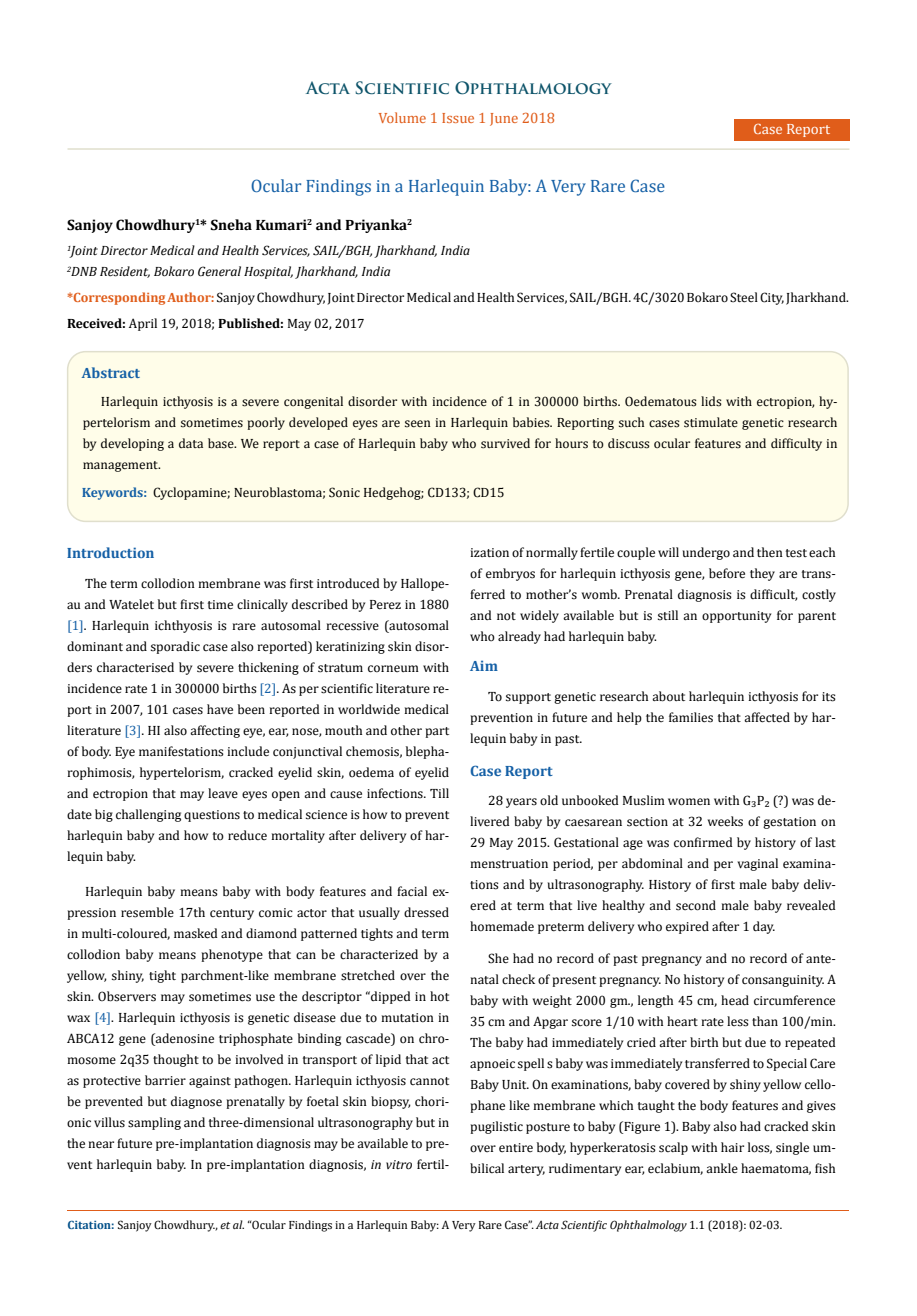
<style>
.page{position:relative;width:917px;height:1316px;background:#fff}
.page>*{position:absolute;margin:0;border:0;box-sizing:border-box;transform-origin:0 0}
.t1{font:18px "Cambria";color:#1560a6}
.t2{font:700 16.5px "Trajan Pro";color:#0e546a}
.t3{font:700 15px "Cambria";color:#000}
.t4{font:700 15px "Cambria";color:#1560a6}
.t5{font:15px "Cambria";color:#e05d1a}
.t6{font:15px "Cambria";color:#fff}
.t7{font:13.5px/21px "Cambria";color:#000;text-align:justify}
.t8{font:italic 13.5px/21px "Cambria";color:#000}
.t9{font:12px "Cambria";color:#000}
.s1{font-weight:700;color:#e05d1a}
.s2{font-weight:700}
.s3{font-weight:700;color:#1560a6}
.s4{color:#1560a6}
.s5{font-style:italic}
.s6{font-weight:700;color:#035089}
</style>
<div class="page">
<div style="left:734px;top:119px;width:115px;height:22px;background:#e05d1a"></div>
<div style="left:68px;top:352px;width:780px;height:169px;background:#fffde9;border-radius:18px"></div>
<div style="left:67px;top:351px;width:781px;height:171px;border:2px solid #e0dfcd;border-radius:18px"></div>
<hr style="left:67px;top:1210px;width:782px;height:1px;background:#e05d1a">
<hr style="left:67px;top:148px;width:782px;height:2px;background:#e0dfcd">
<p class="t2" style="left:306px;top:77px;width:306px">Acta Scientific Ophthalmology</p>
<p class="t5" style="left:378px;top:109px;width:178px">Volume 1 Issue 1 June 2018</p>
<p class="t6" style="left:753px;top:120px;width:78px">Case Report</p>
<h1 class="t1" style="left:251px;top:175px;width:416px">Ocular Findings in a Harlequin Baby: A Very Rare Case</h1>
<p class="t3" style="left:67px;top:214px;width:347px">Sanjoy Chowdhury<sup>1</sup>* Sneha Kumari<sup>2</sup> and Priyanka<sup>2</sup></p>
<p class="t8" style="left:67px;top:240px;width:404px"><sup>1</sup>Joint Director Medical and Health Services, SAIL/BGH, Jharkhand, India<br><sup>2</sup>DNB Resident, Bokaro General Hospital, Jharkhand, India</p>
<p class="t7" style="left:67px;top:287px;width:783px"><span class="s1">*Corresponding Author:</span> Sanjoy Chowdhury, Joint Director Medical and Health Services, SAIL/BGH. 4C/3020 Bokaro Steel City, Jharkhand.</p>
<p class="t7" style="left:67px;top:313px;width:299px"><span class="s2">Received:</span> April 19, 2018; <span class="s2">Published:</span> May 02, 2017</p>
<p class="t4" style="left:82px;top:362px;width:60px">Abstract</p>
<p class="t7" style="left:83px;top:390px;width:756px;text-indent:18px">Harlequin icthyosis is a severe congenital disorder with incidence of 1 in 300000 births. Oedematous lids with ectropion, hy&shy;pertelorism and sometimes poorly developed eyes are seen in Harlequin babies. Reporting such cases stimulate genetic research by developing a data base. We report a case of Harlequin baby who survived for hours to discuss ocular features and difficulty in management.</p>
<p class="t7" style="left:82px;top:481px;width:424px"><span class="s3">Keywords:</span> Cyclopamine; Neuroblastoma; Sonic Hedgehog; CD133; CD15</p>
<p class="t4" style="left:67px;top:542px;width:89px">Introduction</p>
<p class="t7" style="left:67px;top:573px;width:384px;text-indent:18px">The term collodion membrane was first introduced by Hallope&shy;au and Watelet but first time clinically described by Perez in 1880 <span class="s4">[1]</span>. Harlequin ichthyosis is rare autosomal recessive (autosomal dominant and sporadic case also reported) keratinizing skin disor&shy;ders characterised by severe thickening of stratum corneum with incidence rate 1 in 300000 births <span class="s4">[2]</span>. As per scientific literature re&shy;port in 2007, 101 cases have been reported in worldwide medical literature <span class="s4">[3]</span>. HI also affecting eye, ear, nose, mouth and other part of body. Eye manifestations include conjunctival chemosis, blepha&shy;rophimosis, hypertelorism, cracked eyelid skin, oedema of eyelid and ectropion that may leave eyes open and cause infections. Till date big challenging questions to medical science is how to prevent harlequin baby and how to reduce mortality after delivery of har&shy;lequin baby.</p>
<p class="t7" style="left:67px;top:881px;width:384px;text-indent:18px">Harlequin baby means baby with body features and facial ex&shy;pression resemble 17th century comic actor that usually dressed in multi-coloured, masked and diamond patterned tights and term collodion baby means phenotype that can be characterized by a yellow, shiny, tight parchment-like membrane stretched over the skin. Observers may sometimes use the descriptor “dipped in hot wax <span class="s4">[4]</span>. Harlequin icthyosis is genetic disease due to mutation in ABCA12 gene (adenosine triphosphate binding cascade) on chro&shy;mosome 2q35 thought to be involved in transport of lipid that act as protective barrier against pathogen. Harlequin icthyosis cannot be prevented but diagnose prenatally by foetal skin biopsy, chori&shy;onic villus sampling and three-dimensional ultrasonography but in the near future pre-implantation diagnosis may be available to pre&shy;vent harlequin baby. In pre-implantation diagnosis, <span class="s5">in vitro</span> fertil-</p>
<p class="t7" style="left:470px;top:541px;width:367px">ization of normally fertile couple will undergo and then test each of embryos for harlequin icthyosis gene, before they are trans&shy;ferred to mother’s womb. Prenatal diagnosis is difficult, costly and not widely available but is still an opportunity for parent who already had harlequin baby.</p>
<p class="t4" style="left:470px;top:655px;width:29px">Aim</p>
<p class="t7" style="left:470px;top:685px;width:367px;text-indent:18px">To support genetic research about harlequin icthyosis for its prevention in future and help the families that affected by har&shy;lequin baby in past.</p>
<p class="t4" style="left:470px;top:760px;width:84px">Case Report</p>
<p class="t7" style="left:470px;top:790px;width:367px;text-indent:18px">28 years old unbooked Muslim women with G₃P₂ (?) was de&shy;livered baby by caesarean section at 32 weeks of gestation on 29 May 2015. Gestational age was confirmed by history of last menstruation period, per abdominal and per vaginal examina&shy;tions and by ultrasonography. History of first male baby deliv&shy;ered at term that live healthy and second male baby revealed homemade preterm delivery who expired after 1 day.</p>
<p class="t7" style="left:470px;top:948px;width:367px;text-indent:18px">She had no record of past pregnancy and no record of ante&shy;natal check of present pregnancy. No history of consanguinity. A baby with weight 2000 gm., length 45 cm, head circumference 35 cm and Apgar score 1/10 with heart rate less than 100/min.<br>The baby had immediately cried after birth but due to repeated apnoeic spell s baby was immediately transferred to Special Care Baby Unit. On examinations, baby covered by shiny yellow cello&shy;phane like membrane which taught the body features and gives pugilistic posture to baby (Figure 1). Baby also had cracked skin over entire body, hyperkeratosis scalp with hair loss, single um&shy;bilical artery, rudimentary ear, eclabium, ankle haematoma, fish</p>
<p class="t9" style="left:67px;top:1217px;width:716px"><span class="s6">Citation:</span> Sanjoy Chowdhury., <span class="s5">et al</span>. “Ocular Findings in a Harlequin Baby: A Very Rare Case”. <span class="s5">Acta Scientific Ophthalmology</span> 1.1 (2018): 02-03.</p>
</div>
